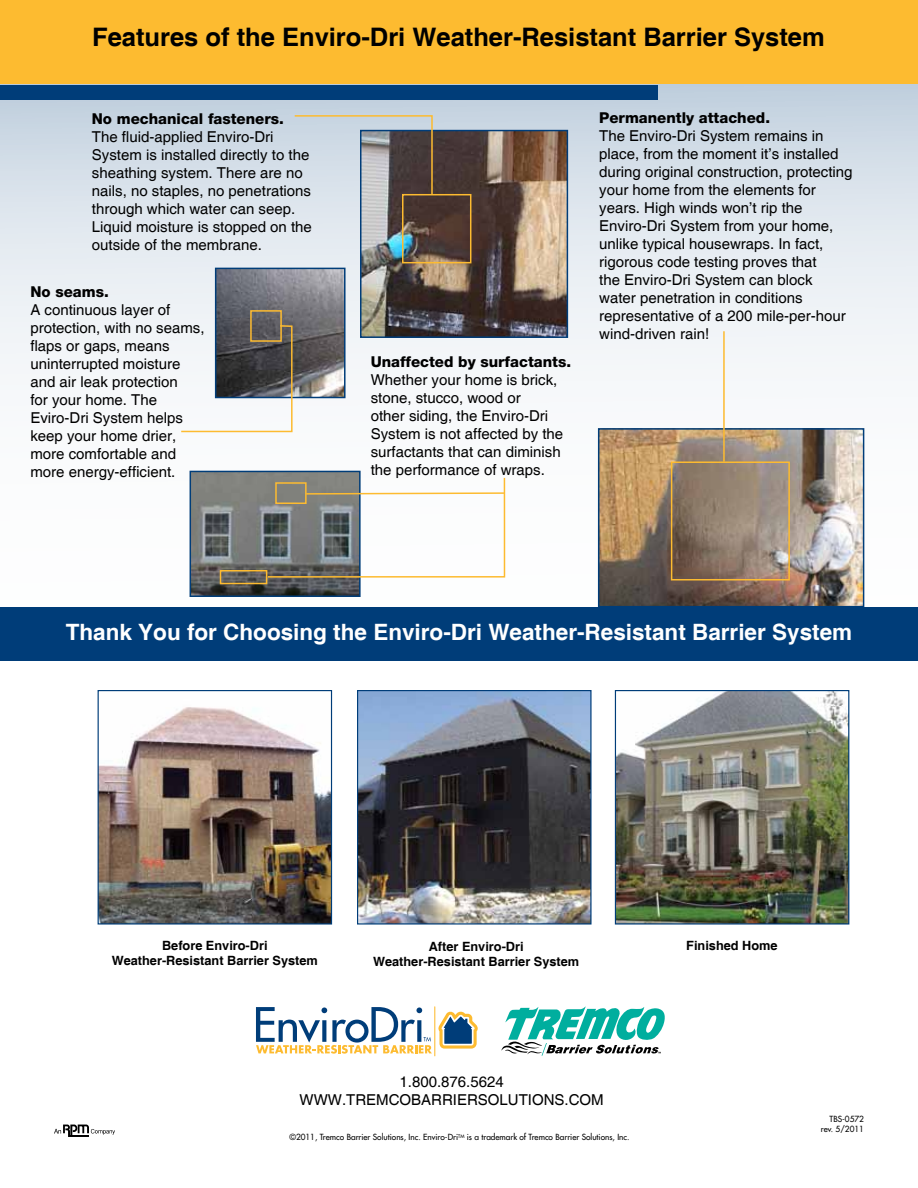
<style>
.page{position:relative;width:918px;height:1188px;background:#fff}
.page>*{position:absolute;margin:0;border:0;box-sizing:border-box;transform-origin:0 0}
.t1{font:700 25.5px "Helvetica";color:#000}
.t2{font:700 22.5px "Helvetica";color:#fff}
.t3{font:15px/18px "Helvetica";color:#000}
.t4{font:800 15px "Helvetica Neue";color:#000}
.t5{font:700 12.75px/15.3px "Helvetica";color:#000;text-align:center}
.t6{font:8.25px/9.9px "Futura";color:#000;text-align:right}
</style>
<div class="page">
<div style="left:0;top:65px;width:918px;height:535px;background:linear-gradient(to bottom,#c9d6e2,#fff)"></div>
<div style="left:0;top:85px;width:658px;height:14px;background:#003d79"></div>
<div style="left:0;top:0;width:918px;height:84px;background:#fdbb30"></div>
<div style="left:0;top:607px;width:918px;height:54px;background:#003d79"></div>
<img style="left:100px;top:707px;width:230px;height:216px">
<div style="left:98px;top:690px;width:234px;height:235px;border:1px solid #003d79"></div>
<img style="left:359px;top:692px;width:231px;height:231px">
<div style="left:357px;top:690px;width:235px;height:235px;border:1px solid #003d79"></div>
<img style="left:617px;top:692px;width:230px;height:231px">
<div style="left:615px;top:690px;width:234px;height:235px;border:1px solid #003d79"></div>
<svg style="left:54px;top:1125px;width:61px;height:12px"></svg>
<svg style="left:438px;top:1011px;width:40px;height:38px"></svg>
<hr style="left:434px;top:1007px;width:1px;height:49px;background:#fdbb30">
<svg style="left:256px;top:1007px;width:176px;height:47px"></svg>
<svg style="left:502px;top:1006px;width:163px;height:50px"></svg>
<img style="left:601px;top:431px;width:260px;height:173px">
<div style="left:598px;top:428px;width:266px;height:179px;border:2px solid #003d79"></div>
<img style="left:363px;top:133px;width:202px;height:202px">
<div style="left:360px;top:130px;width:208px;height:208px;border:2px solid #003d79"></div>
<img style="left:218px;top:271px;width:125px;height:124px">
<div style="left:215px;top:268px;width:131px;height:130px;border:2px solid #003d79"></div>
<img style="left:193px;top:474px;width:165px;height:120px">
<div style="left:190px;top:471px;width:171px;height:126px;border:2px solid #003d79"></div>
<div style="left:402px;top:194px;width:69px;height:69px;border:2px solid #fdbb30"></div>
<svg style="left:293px;top:114px;width:141px;height:82px;background:#a9abae"></svg>
<svg style="left:180px;top:324px;width:113px;height:109px"></svg>
<div style="left:250px;top:310px;width:32px;height:32px;border:2px solid #fdbb30"></div>
<div style="left:671px;top:461px;width:119px;height:119px;border:2px solid #fdbb30"></div>
<hr style="left:723px;top:331px;width:2px;height:131px;background:#fdbb30">
<svg style="left:266px;top:476px;width:240px;height:102px"></svg>
<div style="left:275px;top:482px;width:32px;height:22px;border:2px solid #fdbb30"></div>
<div style="left:220px;top:570px;width:47px;height:14px;border:2px solid #fdbb30"></div>
<h1 class="t1" style="left:92px;top:22px;width:734px">Features of the Enviro-Dri Weather-Resistant Barrier System</h1>
<p class="t4" style="left:92px;top:110px;width:194px">No mechanical fasteners.</p>
<p class="t3" style="left:92px;top:128px;width:222px">The fluid-applied Enviro-Dri<br>System is installed directly to the sheathing system. There are no nails, no staples, no penetrations through which water can seep.<br>Liquid moisture is stopped on the outside of the membrane.</p>
<p class="t4" style="left:30px;top:283px;width:80px">No seams.</p>
<p class="t3" style="left:30px;top:301px;width:176px">A continuous layer of protection, with no seams, flaps or gaps, means uninterrupted moisture and air leak protection<br>for your home. The<br>Eviro-Dri System helps keep your home drier, more comfortable and more energy-efficient.</p>
<p class="t4" style="left:371px;top:353px;width:202px">Unaffected by surfactants.</p>
<p class="t3" style="left:371px;top:371px;width:194px">Whether your home is brick, stone, stucco, wood or<br>other siding, the Enviro-Dri<br>System is not affected by the surfactants that can diminish the performance of wraps.</p>
<p class="t4" style="left:599px;top:109px;width:172px">Permanently attached.</p>
<p class="t3" style="left:599px;top:127px;width:255px">The Enviro-Dri System remains in place, from the moment it’s installed during original construction, protecting your home from the elements for years. High winds won’t rip the Enviro-Dri System from your home, unlike typical housewraps. In fact, rigorous code testing proves that<br>the Enviro-Dri System can block water penetration in conditions representative of a 200 mile-per-hour wind-driven rain!</p>
<h2 class="t2" style="left:66px;top:619px;width:788px">Thank You for Choosing the Enviro-Dri Weather-Resistant Barrier System</h2>
<p class="t5" style="left:112px;top:938px;width:208px">Before Enviro-Dri<br>Weather-Resistant Barrier System</p>
<p class="t5" style="left:373px;top:939px;width:208px">After Enviro-Dri<br>Weather-Resistant Barrier System</p>
<p class="t5" style="left:686px;top:939px;width:93px">Finished Home</p>
<p class="t3" style="left:300px;top:1073px;width:306px;text-align:center">1.800.876.5624<br>WWW.TREMCOBARRIERSOLUTIONS.COM</p>
<p class="t6" style="left:289px;top:1133px;width:342px">©2011, Tremco Barrier Solutions, Inc. Enviro-Dri<sup>TM</sup> is a trademark of Tremco Barrier Solutions, Inc.</p>
<p class="t6" style="left:821px;top:1114px;width:45px">TBS-0572 rev. 5/2011</p>
</div>
